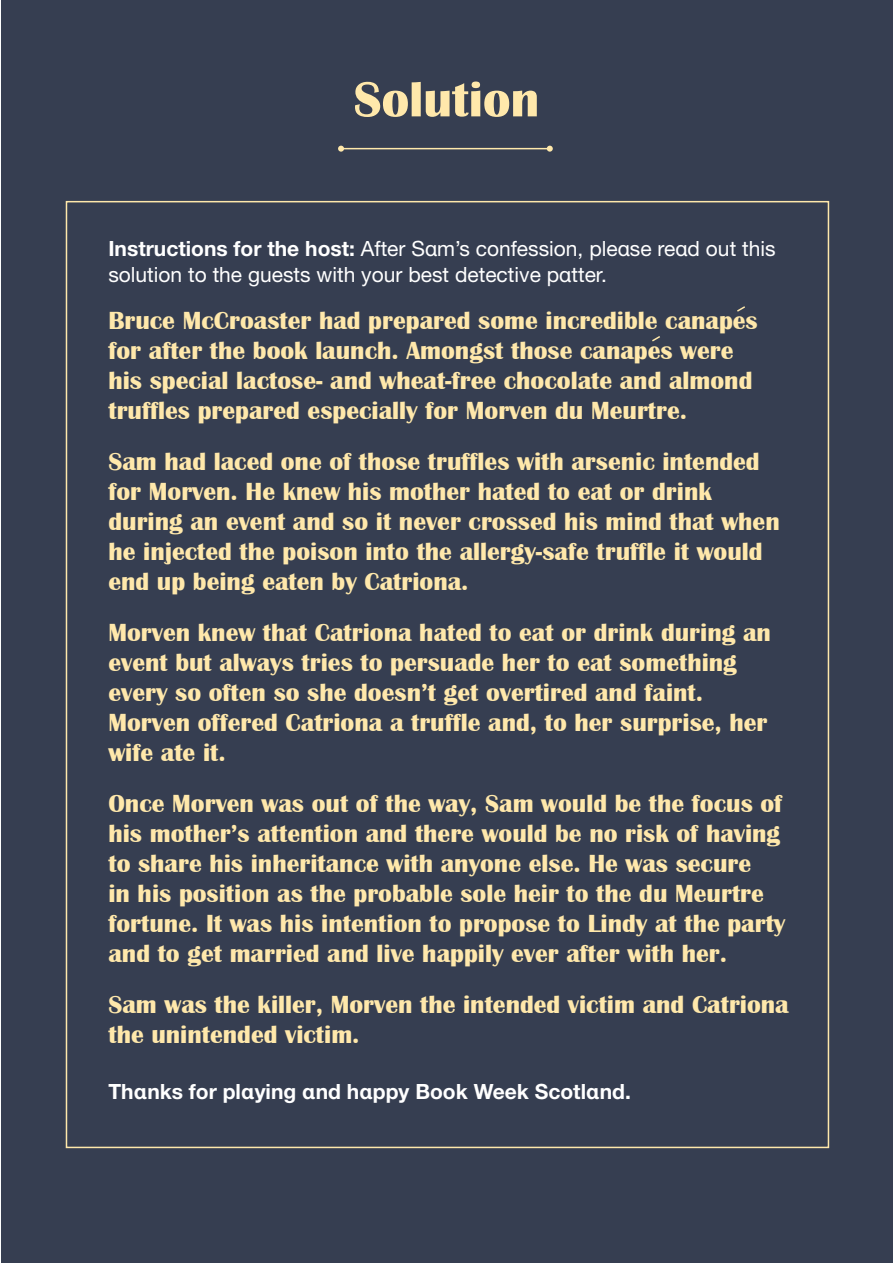
<style>
.page{position:relative;width:893px;height:1263px;background:#fff}
.page>*{position:absolute;margin:0;border:0;box-sizing:border-box;transform-origin:0 0}
.t1{font:700 51px "Britannic";color:#ffe8ab}
.t2{font:700 25.5px/30px "Britannic";color:#ffe8ab}
.t3{font:21px/25.2px "Helvetica Neue Alta LT Std";color:#fff}
.t4{font:700 21px "Helvetica Neue Alta LT Std";color:#fff}
.s1{font-weight:700}
</style>
<div class="page">
<div style="left:1px;top:0;width:891px;height:1263px;background:#363e51"></div>
<hr style="left:341px;top:148px;width:209px;height:1px;background:#ffe8ab">
<svg style="left:338px;top:146px;width:6px;height:6px"></svg>
<svg style="left:547px;top:146px;width:6px;height:6px"></svg>
<svg style="left:737px;top:306px;width:8px;height:6px"></svg>
<svg style="left:652px;top:336px;width:8px;height:6px"></svg>
<h1 class="t1" style="left:354px;top:71px;width:187px">Solution</h1>
<p class="t3" style="left:108px;top:236px;width:669px"><span class="s1">Instructions for the host:</span> After Sam’s confession, please read out this solution to the guests with your best detective patter.</p>
<p class="t2" style="left:108px;top:305px;width:651px">Bruce McCroaster had prepared some incredible canapes for after the book launch. Amongst those canapes were his special lactose- and wheat-free chocolate and almond truffles prepared especially for Morven du Meurtre.</p>
<p class="t2" style="left:108px;top:446px;width:673px">Sam had laced one of those truffles with arsenic intended for Morven. He knew his mother hated to eat or drink during an event and so it never crossed his mind that when he injected the poison into the allergy-safe truffle it would end up being eaten by Catriona.</p>
<p class="t2" style="left:108px;top:618px;width:664px">Morven knew that Catriona hated to eat or drink during an event but always tries to persuade her to eat something every so often so she doesn’t get overtired and faint.<br>Morven offered Catriona a truffle and, to her surprise, her wife ate it.</p>
<p class="t2" style="left:108px;top:789px;width:678px">Once Morven was out of the way, Sam would be the focus of his mother’s attention and there would be no risk of having to share his inheritance with anyone else. He was secure<br>in his position as the probable sole heir to the du Meurtre fortune. It was his intention to propose to Lindy at the party and to get married and live happily ever after with her.</p>
<p class="t2" style="left:108px;top:990px;width:682px">Sam was the killer, Morven the intended victim and Catriona the unintended victim.</p>
<p class="t4" style="left:108px;top:1078px;width:524px">Thanks for playing and happy Book Week Scotland.</p>
</div>
